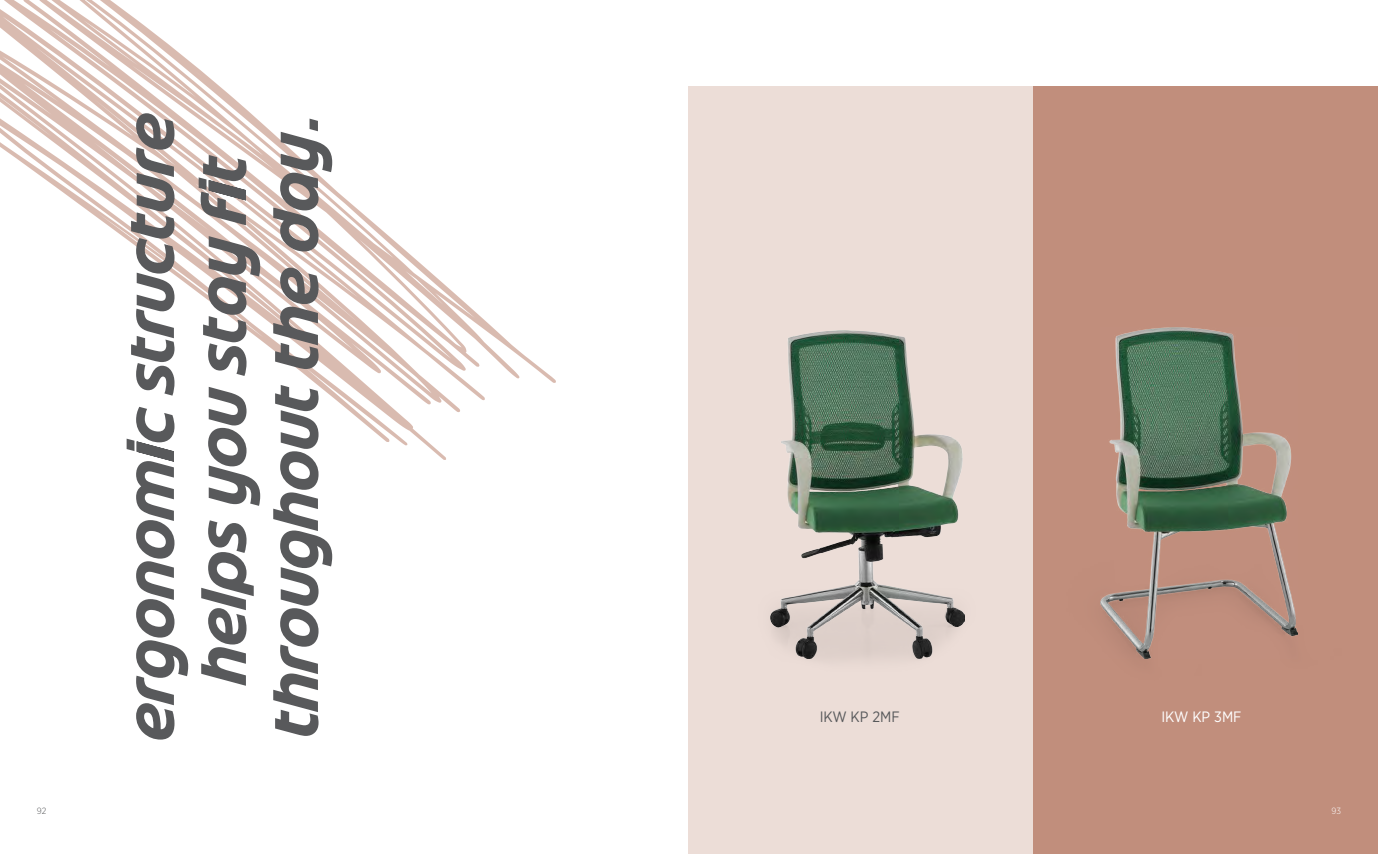
<style>
.page{position:relative;width:1378px;height:854px;background:#fff}
.page>*{position:absolute;margin:0;border:0;box-sizing:border-box;transform-origin:0 0}
.t1{font:60px/72px "Opet Tr";color:#58595b;text-align:center}
.t2{font:15px "Gotham Narrow";color:#58595b}
.t3{font:15px "Gotham Narrow";color:#fff}
.t4{font:300 9px "Gotham Narrow";color:#58595b}
.t5{font:300 9px "Gotham Narrow";color:#fff}
</style>
<div class="page">
<div style="left:1033px;top:86px;width:345px;height:767px;background:#c18e7c"></div>
<div style="left:689px;top:86px;width:345px;height:767px;background:#ecddd7"></div>
<img style="left:770px;top:330px;width:194px;height:328px">
<img style="left:1100px;top:328px;width:197px;height:330px">
<svg style="left:0;top:0;width:556px;height:460px"></svg>
<p class="t1" style="left:119px;top:740px;width:628px;rotate:-90deg">Ergonomic structure helps you stay fit throughout the day.</p>
<p class="t2" style="left:820px;top:706px;width:81px">IKW KP 2MF</p>
<p class="t3" style="left:1161px;top:706px;width:82px">IKW KP 3MF</p>
<p class="t4" style="left:37px;top:804px;width:11px">92</p>
<p class="t5" style="left:1331px;top:804px;width:11px">93</p>
</div>
